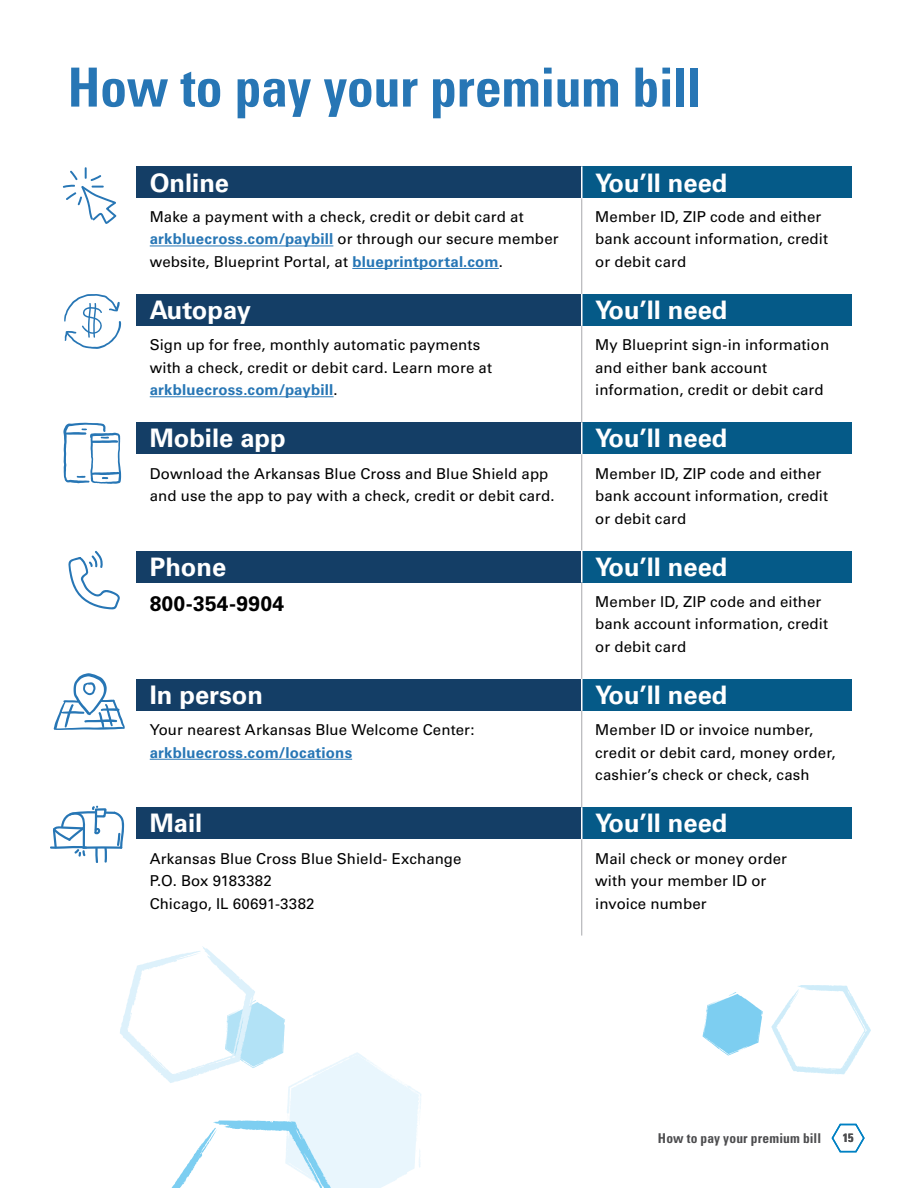
<style>
.page{position:relative;width:918px;height:1188px;background:#fff}
.page>*{position:absolute;margin:0;border:0;box-sizing:border-box;transform-origin:0 0}
.t1{font:700 condensed 54px "Univers LT Std";letter-spacing:-.01em;color:#2776b5}
.subhead1{font:700 25.5px "Univers LT Std";color:#fff}
.t2{font:700 21px "Univers LT Std";letter-spacing:.01em;color:#000}
.t3{font:15px/22.5px "Univers LT Std";letter-spacing:.01em;color:#000}
.t4{font:700 15px "Univers LT Std";letter-spacing:.015em;color:#2776b5}
.Footer_-_right{font:700 condensed 13.5px "Univers LT Std";letter-spacing:.015em;color:#4d4d4f}
.t5{font:700 condensed 12px "Univers LT Std";color:#4d4d4f}
.s1{font-weight:700;color:#2776b5}
</style>
<div class="page">
<div style="left:136px;top:166px;width:446px;height:32px;background:#143e66"></div>
<div style="left:582px;top:166px;width:270px;height:32px;background:#055a88"></div>
<hr style="left:581px;top:166px;width:2px;height:32px;background:#fff">
<hr style="left:581px;top:198px;width:1px;height:96px;background:#a7a9ac">
<hr style="left:150px;top:246px;width:183px;height:1px;background:#2776b5">
<hr style="left:352px;top:268px;width:147px;height:1px;background:#2776b5">
<div style="left:136px;top:294px;width:446px;height:32px;background:#143e66"></div>
<div style="left:582px;top:294px;width:270px;height:32px;background:#055a88"></div>
<hr style="left:581px;top:294px;width:2px;height:32px;background:#fff">
<hr style="left:581px;top:326px;width:1px;height:96px;background:#a7a9ac">
<hr style="left:150px;top:396px;width:184px;height:1px;background:#2776b5">
<div style="left:136px;top:422px;width:446px;height:32px;background:#143e66"></div>
<div style="left:582px;top:422px;width:270px;height:32px;background:#055a88"></div>
<hr style="left:581px;top:422px;width:2px;height:32px;background:#fff">
<hr style="left:581px;top:454px;width:1px;height:97px;background:#a7a9ac">
<div style="left:136px;top:551px;width:446px;height:32px;background:#143e66"></div>
<div style="left:582px;top:551px;width:270px;height:32px;background:#055a88"></div>
<hr style="left:581px;top:551px;width:2px;height:32px;background:#fff">
<hr style="left:581px;top:583px;width:1px;height:96px;background:#a7a9ac">
<div style="left:136px;top:679px;width:446px;height:32px;background:#143e66"></div>
<div style="left:582px;top:679px;width:270px;height:32px;background:#055a88"></div>
<hr style="left:581px;top:679px;width:2px;height:32px;background:#fff">
<hr style="left:581px;top:711px;width:1px;height:96px;background:#a7a9ac">
<hr style="left:150px;top:759px;width:202px;height:1px;background:#2776b5">
<div style="left:136px;top:807px;width:446px;height:32px;background:#143e66"></div>
<div style="left:582px;top:807px;width:270px;height:32px;background:#055a88"></div>
<hr style="left:581px;top:807px;width:2px;height:32px;background:#fff">
<hr style="left:581px;top:839px;width:1px;height:97px;background:#a7a9ac">
<svg style="left:831px;top:1123px;width:34px;height:30px"></svg>
<svg style="left:62px;top:167px;width:55px;height:57px"></svg>
<svg style="left:64px;top:294px;width:57px;height:55px"></svg>
<svg style="left:63px;top:423px;width:58px;height:61px"></svg>
<svg style="left:68px;top:551px;width:52px;height:58px"></svg>
<svg style="left:771px;top:985px;width:100px;height:89px"></svg>
<svg style="left:120px;top:946px;width:301px;height:242px"></svg>
<svg style="left:703px;top:992px;width:60px;height:64px"></svg>
<svg style="left:54px;top:673px;width:71px;height:57px"></svg>
<svg style="left:50px;top:806px;width:74px;height:57px"></svg>
<p class="t1" style="left:68px;top:54px;width:636px">How to pay your premium bill</p>
<p class="subhead1" style="left:150px;top:167px;width:81px">Online</p>
<p class="subhead1" style="left:595px;top:167px;width:134px">You’ll need</p>
<p class="t3" style="left:150px;top:205px;width:410px">Make a payment with a check, credit or debit card at <span class="s1">arkbluecross.com/paybill</span> or through our secure member website, Blueprint Portal, at <span class="s1">blueprintportal.com</span>.</p>
<p class="t3" style="left:595px;top:205px;width:234px">Member ID, ZIP code and either bank account information, credit or debit card</p>
<p class="subhead1" style="left:150px;top:295px;width:103px">Autopay</p>
<p class="subhead1" style="left:595px;top:295px;width:134px">You’ll need</p>
<p class="t3" style="left:150px;top:334px;width:344px">Sign up for free, monthly automatic payments with a check, credit or debit card. Learn more at <span class="s1">arkbluecross.com/paybill</span>.</p>
<p class="t3" style="left:595px;top:334px;width:235px">My Blueprint sign-in information and either bank account information, credit or debit card</p>
<p class="subhead1" style="left:150px;top:423px;width:138px">Mobile app</p>
<p class="subhead1" style="left:595px;top:423px;width:134px">You’ll need</p>
<p class="t3" style="left:150px;top:462px;width:407px">Download the Arkansas Blue Cross and Blue Shield app and use the app to pay with a check, credit or debit card.</p>
<p class="t3" style="left:595px;top:462px;width:234px">Member ID, ZIP code and either bank account information, credit or debit card</p>
<p class="subhead1" style="left:150px;top:552px;width:78px">Phone</p>
<p class="subhead1" style="left:595px;top:552px;width:134px">You’ll need</p>
<p class="t2" style="left:150px;top:591px;width:136px">800-354-9904</p>
<p class="t3" style="left:595px;top:590px;width:234px">Member ID, ZIP code and either bank account information, credit or debit card</p>
<p class="subhead1" style="left:150px;top:680px;width:115px">In person</p>
<p class="subhead1" style="left:595px;top:680px;width:134px">You’ll need</p>
<p class="t3" style="left:150px;top:719px;width:326px">Your nearest Arkansas Blue Welcome Center:</p>
<p class="t4" style="left:150px;top:744px;width:204px">arkbluecross.com/locations</p>
<p class="t3" style="left:595px;top:719px;width:242px">Member ID or invoice number, credit or debit card, money order, cashier’s check or check, cash</p>
<p class="subhead1" style="left:150px;top:808px;width:54px">Mail</p>
<p class="subhead1" style="left:595px;top:808px;width:134px">You’ll need</p>
<p class="t3" style="left:150px;top:847px;width:313px">Arkansas Blue Cross Blue Shield- Exchange</p>
<p class="t3" style="left:150px;top:870px;width:124px">P.O. Box 9183382</p>
<p class="t3" style="left:150px;top:892px;width:166px">Chicago, IL 60691-3382</p>
<p class="t3" style="left:595px;top:847px;width:193px">Mail check or money order with your member ID or invoice number</p>
<p class="Footer_-_right" style="left:658px;top:1130px;width:165px">How to pay your premium bill</p>
<p class="t5" style="left:843px;top:1131px;width:12px">15</p>
</div>
